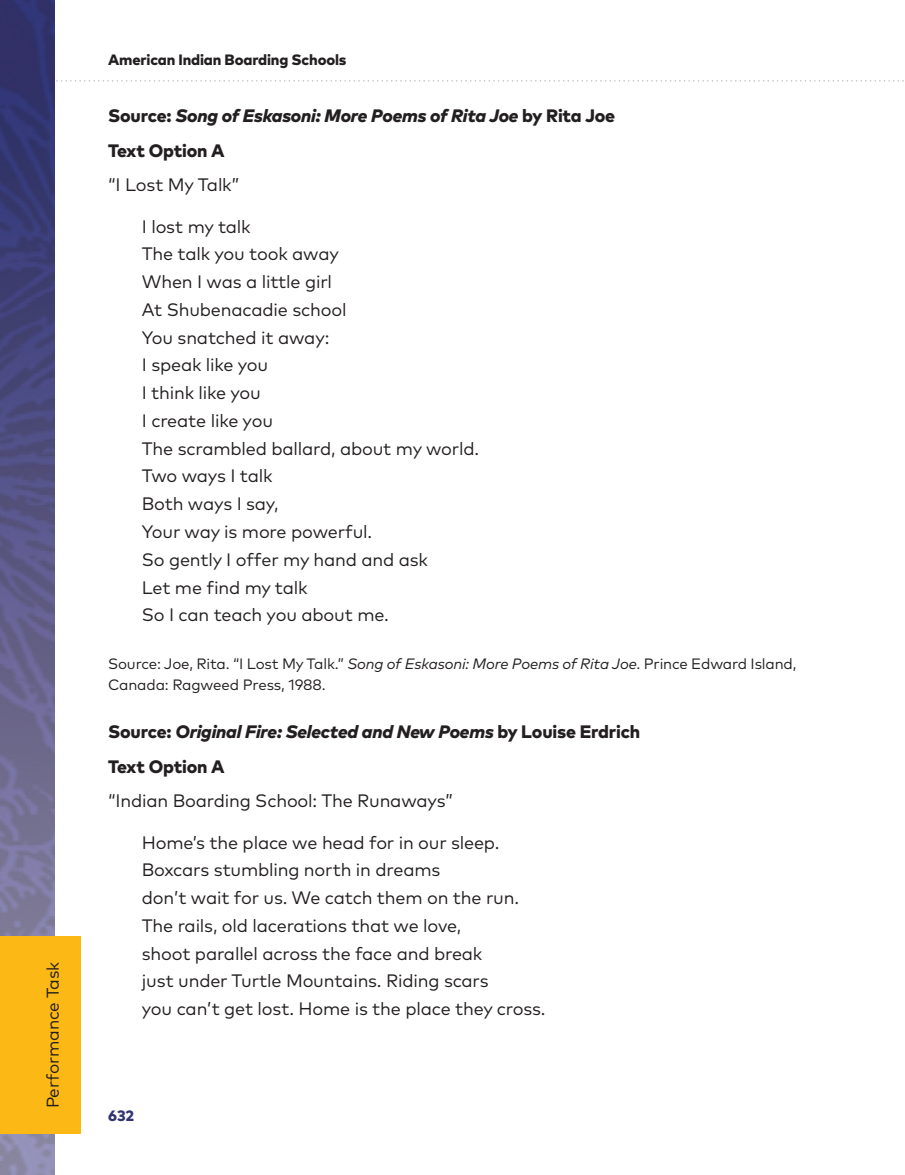
<style>
.page{position:relative;width:905px;height:1175px;background:#fff}
.page>*{position:absolute;margin:0;border:0;box-sizing:border-box;transform-origin:0 0}
.t1{font:18px/27.8px "Mark Pro";letter-spacing:-.01em;color:#231f20}
.t2{font:800 18px/34.5px "Mark Pro";letter-spacing:-.01em;color:#231f20}
.t3{font:italic 800 18px/34.5px "Mark Pro";letter-spacing:-.01em;color:#231f20}
.t4{font:17.1px "Mark Pro";letter-spacing:-.01em;color:#231f20}
.t5{font:15px/21px "Mark Pro";letter-spacing:-.01em;color:#231f20}
.t6{font:800 15px "Mark Pro";letter-spacing:-.01em;color:#231f20}
.t7{font:800 15px "Mark Pro";color:#313373}
.s1{font-style:normal}
.s2{font-style:italic}
</style>
<div class="page">
<svg style="left:54px;top:80px;width:850px;height:2px"></svg>
<img style="left:0;top:0;width:54px;height:1174px">
<div style="left:0;top:936px;width:80px;height:198px;background:#fcb814"></div>
<div style="left:27px;top:936px;width:54px;height:198px;background:#fcb814"></div>
<p class="t4" style="left:40px;top:1108px;width:148px;rotate:-90deg">Performance Task</p>
<p class="t6" style="left:108px;top:48px;width:240px">American Indian Boarding Schools</p>
<p class="t3" style="left:108px;top:97px;width:508px"><span class="s1">Source:</span> Song of Eskasoni: More Poems of Rita Joe <span class="s1">by Rita Joe<br>Text Option A</span></p>
<p class="t1" style="left:108px;top:170px;width:133px">“I Lost My Talk”</p>
<p class="t1" style="left:142px;top:211px;width:339px">I lost my talk<br>The talk you took away<br>When I was a little girl<br>At Shubenacadie school<br>You snatched it away:<br>I speak like you<br>I think like you<br>I create like you<br>The scrambled ballard, about my world.<br>Two ways I talk<br>Both ways I say,<br>Your way is more powerful.<br>So gently I offer my hand and ask<br>Let me find my talk<br>So I can teach you about me.</p>
<p class="t5" style="left:108px;top:652px;width:690px">Source: Joe, Rita. “I Lost My Talk.” <span class="s2">Song of Eskasoni: More Poems of Rita Joe</span>. Prince Edward Island,<br>Canada: Ragweed Press, 1988.</p>
<p class="t2" style="left:108px;top:713px;width:533px">Source: <span class="s2">Original Fire: Selected and New Poems</span> by Louise Erdrich<br>Text Option A</p>
<p class="t1" style="left:108px;top:785px;width:346px">“Indian Boarding School: The Runaways”</p>
<p class="t1" style="left:142px;top:827px;width:405px">Home’s the place we head for in our sleep.<br>Boxcars stumbling north in dreams<br>don’t wait for us. We catch them on the run.<br>The rails, old lacerations that we love,<br>shoot parallel across the face and break<br>just under Turtle Mountains. Riding scars<br>you can’t get lost. Home is the place they cross.</p>
<p class="t7" style="left:108px;top:1104px;width:28px">632</p>
</div>
